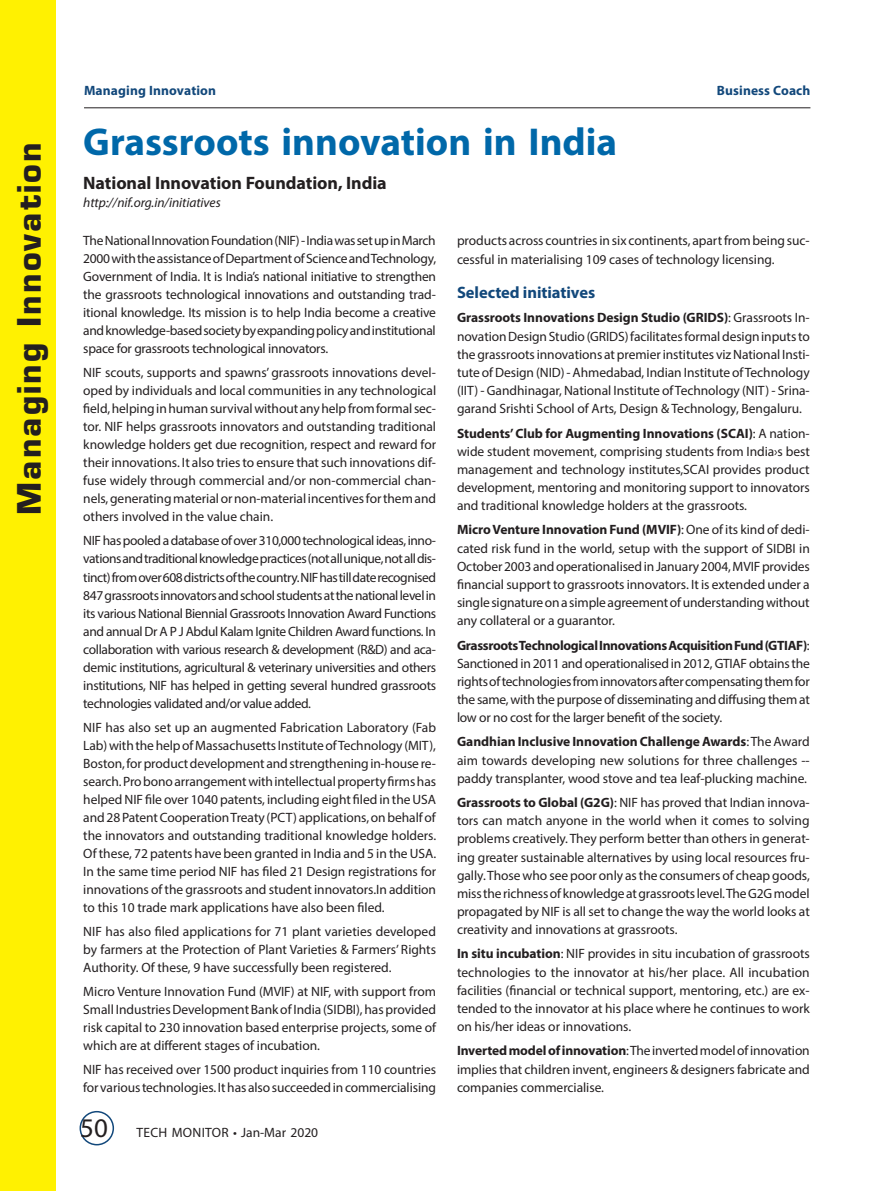
<style>
.page{position:relative;width:893px;height:1191px;background:#fff}
.page>*{position:absolute;margin:0;border:0;box-sizing:border-box;transform-origin:0 0}
.BC_HD{font:700 39px "Myriad Pro";color:#0068a9}
.t1{font:700 31.5px "Eurostile";letter-spacing:.07em;color:#231f20}
.BC_HD1{font:700 18px "Myriad Pro";letter-spacing:-.005em;color:#231f20}
.t2{font:700 16.5px "Myriad Pro";letter-spacing:-.005em;color:#12487b}
.TS_BT_p4{font:13.5px/18px "Myriad Pro";letter-spacing:-.005em;color:#231f20;text-align:justify}
.t3{font:700 13.5px "Myriad Pro";letter-spacing:.01em;color:#12487b}
.Webadd{font:italic 13.5px "Myriad Pro";letter-spacing:-.005em;color:#231f20}
.VFH{font:13.5px "Myriad Pro";letter-spacing:.015em;color:#231f20}
.s1{font-weight:700}
.s2{font-size:27px}
</style>
<div class="page">
<div style="left:80px;top:1111px;width:34px;height:34px;border:2px solid #12487b;border-radius:50%"></div>
<div style="left:0;top:0;width:56px;height:1191px;background:#fff101"></div>
<hr style="left:84px;top:107px;width:726px;height:1px;background:#231f20">
<h2 class="t1" style="left:10px;top:515px;width:374px;rotate:-90deg">Managing Innovation</h2>
<p class="t3" style="left:84px;top:81px;width:134px">Managing Innovation</p>
<p class="t3" style="left:716px;top:81px;width:95px">Business Coach</p>
<p class="BC_HD" style="left:83px;top:117px;width:535px">Grassroots innovation in India</p>
<p class="BC_HD1" style="left:83px;top:171px;width:305px">National Innovation Foundation, India</p>
<p class="Webadd" style="left:83px;top:194px;width:139px">http://nif.org.in/initiatives</p>
<p class="TS_BT_p4" style="left:83px;top:232px;width:354px">The National Innovation Foundation (NIF) - India was set up in March 2000 with the assistance of Department of Science and Technology, Government of India. It is India’s national initiative to strengthen the grassroots technological innovations and outstanding trad&shy;itional knowledge. Its mission is to help India become a creative and knowledge-based society by expanding policy and institutional space for grassroots technological innovators.</p>
<p class="TS_BT_p4" style="left:83px;top:364px;width:354px">NIF scouts, supports and spawns’ grassroots innovations devel&shy;oped by individuals and local communities in any technological field, helping in human survival without any help from formal sec&shy;tor. NIF helps grassroots innovators and outstanding traditional knowledge holders get due recognition, respect and reward for their innovations. It also tries to ensure that such innovations dif&shy;fuse widely through commercial and/or non-commercial chan&shy;nels, generating material or non-material incentives for them and others involved in the value chain.</p>
<p class="TS_BT_p4" style="left:83px;top:532px;width:354px">NIF has pooled a database of over 310,000 technological ideas, inno&shy;vations and traditional knowledge practices (not all unique, not all dis&shy;tinct) from over 608 districts of the country. NIF has till date recognised 847 grassroots innovators and school students at the national level in its various National Biennial Grassroots Innovation Award Functions and annual Dr A P J Abdul Kalam Ignite Children Award functions. In collaboration with various research &amp; development (R&amp;D) and aca&shy;demic institutions, agricultural &amp; veterinary universities and others institutions, NIF has helped in getting several hundred grassroots technologies validated and/or value added.</p>
<p class="TS_BT_p4" style="left:83px;top:718px;width:354px">NIF has also set up an augmented Fabrication Laboratory (Fab Lab) with the help of Massachusetts Institute of Technology (MIT), Boston, for product development and strengthening in-house re&shy;search. Pro bono arrangement with intellectual property firms has helped NIF file over 1040 patents, including eight filed in the USA and 28 Patent Cooperation Treaty (PCT) applications, on behalf of the innovators and outstanding traditional knowledge holders.<br>Of these, 72 patents have been granted in India and 5 in the USA.<br>In the same time period NIF has filed 21 Design registrations for innovations of the grassroots and student innovators.In addition to this 10 trade mark applications have also been filed.</p>
<p class="TS_BT_p4" style="left:83px;top:922px;width:354px">NIF has also filed applications for 71 plant varieties developed by farmers at the Protection of Plant Varieties &amp; Farmers’ Rights Authority. Of these, 9 have successfully been registered.</p>
<p class="TS_BT_p4" style="left:83px;top:982px;width:354px">Micro Venture Innovation Fund (MVIF) at NIF, with support from Small Industries Development Bank of India (SIDBI), has provided risk capital to 230 innovation based enterprise projects, some of which are at different stages of incubation.</p>
<p class="TS_BT_p4" style="left:83px;top:1060px;width:354px">NIF has received over 1500 product inquiries from 110 countries for various technologies. It has also succeeded in commercialising</p>
<p class="TS_BT_p4" style="left:457px;top:231px;width:354px">products across countries in six continents, apart from being suc&shy;cessful in materialising 109 cases of technology licensing.</p>
<h1 class="t2" style="left:457px;top:282px;width:140px">Selected initiatives</h1>
<p class="TS_BT_p4" style="left:457px;top:308px;width:354px"><span class="s1">Grassroots Innovations Design Studio (GRIDS)</span>: Grassroots In&shy;novation Design Studio (GRIDS) facilitates formal design inputs to the grassroots innovations at premier institutes viz National Insti&shy;tute of Design (NID) - Ahmedabad, Indian Institute of Technology (IIT) - Gandhinagar, National Institute of Technology (NIT) - Srina&shy;garand Srishti School of Arts, Design &amp; Technology, Bengaluru.</p>
<p class="TS_BT_p4" style="left:457px;top:424px;width:354px"><span class="s1">Students’ Club for Augmenting Innovations (SCAI)</span>: A nation&shy;wide student movement, comprising students from India›s best management and technology institutes,SCAI provides product development, mentoring and monitoring support to innovators and traditional knowledge holders at the grassroots.</p>
<p class="TS_BT_p4" style="left:457px;top:520px;width:354px"><span class="s1">Micro Venture Innovation Fund (MVIF)</span>: One of its kind of dedi&shy;cated risk fund in the world, setup with the support of SIDBI in October 2003 and operationalised in January 2004, MVIF provides financial support to grassroots innovators. It is extended under a single signature on a simple agreement of understanding without any collateral or a guarantor.</p>
<p class="TS_BT_p4" style="left:457px;top:635px;width:354px"><span class="s1">Grassroots Technological Innovations Acquisition Fund (GTIAF)</span>:<br>Sanctioned in 2011 and operationalised in 2012, GTIAF obtains the rights of technologies from innovators after compensating them for the same, with the purpose of disseminating and diffusing them at low or no cost for the larger benefit of the society.</p>
<p class="TS_BT_p4" style="left:457px;top:732px;width:354px"><span class="s1">Gandhian Inclusive Innovation Challenge Awards</span>: The Award aim towards developing new solutions for three challenges -- paddy transplanter, wood stove and tea leaf-plucking machine.</p>
<p class="TS_BT_p4" style="left:457px;top:793px;width:354px"><span class="s1">Grassroots to Global (G2G)</span>: NIF has proved that Indian innova&shy;tors can match anyone in the world when it comes to solving problems creatively. They perform better than others in generat&shy;ing greater sustainable alternatives by using local resources fru&shy;gally. Those who see poor only as the consumers of cheap goods, miss the richness of knowledge at grassroots level. The G2G model propagated by NIF is all set to change the way the world looks at creativity and innovations at grassroots.</p>
<p class="TS_BT_p4" style="left:457px;top:944px;width:354px"><span class="s1">In situ incubation</span>: NIF provides in situ incubation of grassroots technologies to the innovator at his/her place. All incubation facilities (financial or technical support, mentoring, etc.) are ex&shy;tended to the innovator at his place where he continues to work on his/her ideas or innovations.</p>
<p class="TS_BT_p4" style="left:457px;top:1041px;width:354px"><span class="s1">Inverted model of innovation</span>: The inverted model of innovation implies that children invent, engineers &amp; designers fabricate and companies commercialise.</p>
<p class="VFH" style="left:80px;top:1124px;width:239px"><span class="s2">50</span> TECH MONITOR • Jan-Mar 2020</p>
</div>
